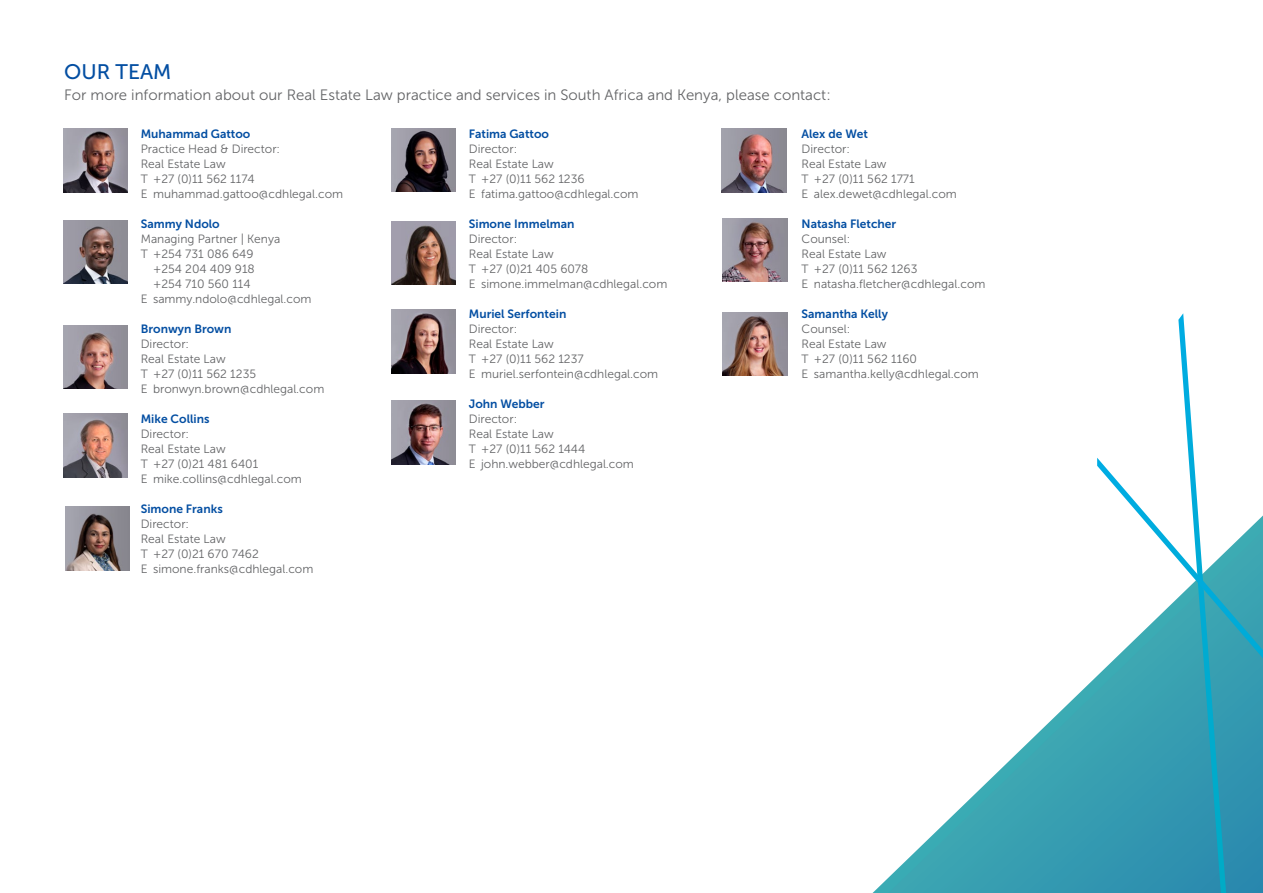
<style>
.page{position:relative;width:1263px;height:893px;background:#fff}
.page>*{position:absolute;margin:0;border:0;box-sizing:border-box;transform-origin:0 0}
.t1{font:21px "Museo Sans 500";color:#034ea2}
.t2{font:15px "Museo Sans 300";color:#636466}
.t3{font:12px/15px "Museo Sans 300";color:#636466}
.t4{font:12px "Museo Sans 700";color:#034ea2}
</style>
<div class="page">
<img style="left:65px;top:507px;width:65px;height:63px">
<svg style="left:872px;top:676px;width:225px;height:217px"></svg>
<svg style="left:1097px;top:313px;width:166px;height:580px"></svg>
<img style="left:63px;top:220px;width:65px;height:64px">
<img style="left:63px;top:129px;width:65px;height:63px">
<img style="left:63px;top:414px;width:65px;height:63px">
<img style="left:392px;top:401px;width:64px;height:63px">
<img style="left:392px;top:309px;width:64px;height:64px">
<img style="left:392px;top:128px;width:64px;height:64px">
<img style="left:392px;top:221px;width:64px;height:64px">
<img style="left:63px;top:325px;width:65px;height:64px">
<img style="left:723px;top:218px;width:64px;height:64px">
<img style="left:723px;top:312px;width:64px;height:64px">
<img style="left:722px;top:129px;width:64px;height:63px">
<h1 class="t1" style="left:64px;top:60px;width:109px">OUR TEAM</h1>
<p class="t2" style="left:64px;top:87px;width:768px">For more information about our Real Estate Law practice and services in South Africa and Kenya, please contact:</p>
<p class="t4" style="left:141px;top:127px;width:111px">Muhammad Gattoo</p>
<p class="t3" style="left:141px;top:141px;width:204px">Practice Head &amp; Director:<br>Real Estate Law<br>T +27 (0)11 562 1174<br>E muhammad.gattoo@cdhlegal.com</p>
<p class="t4" style="left:141px;top:217px;width:80px">Sammy Ndolo</p>
<p class="t3" style="left:141px;top:231px;width:141px">Managing Partner | Kenya</p>
<p class="t3" style="left:141px;top:246px;width:114px">T +254 731 086 649</p>
<p class="t3" style="left:153px;top:261px;width:103px">+254 204 409 918</p>
<p class="t3" style="left:153px;top:276px;width:99px">+254 710 560 114</p>
<p class="t3" style="left:141px;top:291px;width:172px">E sammy.ndolo@cdhlegal.com</p>
<p class="t4" style="left:141px;top:322px;width:92px">Bronwyn Brown</p>
<p class="t3" style="left:141px;top:336px;width:185px">Director:<br>Real Estate Law<br>T +27 (0)11 562 1235<br>E bronwyn.brown@cdhlegal.com</p>
<p class="t4" style="left:141px;top:412px;width:70px">Mike Collins</p>
<p class="t3" style="left:141px;top:426px;width:163px">Director:<br>Real Estate Law<br>T +27 (0)21 481 6401<br>E mike.collins@cdhlegal.com</p>
<p class="t4" style="left:141px;top:502px;width:84px">Simone Franks</p>
<p class="t3" style="left:141px;top:516px;width:174px">Director:<br>Real Estate Law<br>T +27 (0)21 670 7462<br>E simone.franks@cdhlegal.com</p>
<p class="t4" style="left:469px;top:127px;width:82px">Fatima Gattoo</p>
<p class="t3" style="left:469px;top:141px;width:171px">Director:<br>Real Estate Law<br>T +27 (0)11 562 1236<br>E fatima.gattoo@cdhlegal.com</p>
<p class="t4" style="left:469px;top:217px;width:107px">Simone Immelman</p>
<p class="t3" style="left:469px;top:231px;width:200px">Director:<br>Real Estate Law<br>T +27 (0)21 405 6078<br>E simone.immelman@cdhlegal.com</p>
<p class="t4" style="left:469px;top:307px;width:99px">Muriel Serfontein</p>
<p class="t3" style="left:469px;top:321px;width:191px">Director:<br>Real Estate Law<br>T +27 (0)11 562 1237<br>E muriel.serfontein@cdhlegal.com</p>
<p class="t4" style="left:469px;top:397px;width:77px">John Webber</p>
<p class="t3" style="left:469px;top:411px;width:167px">Director:<br>Real Estate Law<br>T +27 (0)11 562 1444<br>E john.webber@cdhlegal.com</p>
<p class="t4" style="left:801px;top:127px;width:68px">Alex de Wet</p>
<p class="t3" style="left:801px;top:141px;width:157px">Director:<br>Real Estate Law<br>T +27 (0)11 562 1771<br>E alex.dewet@cdhlegal.com</p>
<p class="t4" style="left:801px;top:217px;width:96px">Natasha Fletcher</p>
<p class="t3" style="left:801px;top:231px;width:185px">Counsel:<br>Real Estate Law<br>T +27 (0)11 562 1263<br>E natasha.fletcher@cdhlegal.com</p>
<p class="t4" style="left:801px;top:307px;width:88px">Samantha Kelly</p>
<p class="t3" style="left:801px;top:321px;width:179px">Counsel:<br>Real Estate Law<br>T +27 (0)11 562 1160<br>E samantha.kelly@cdhlegal.com</p>
</div>
